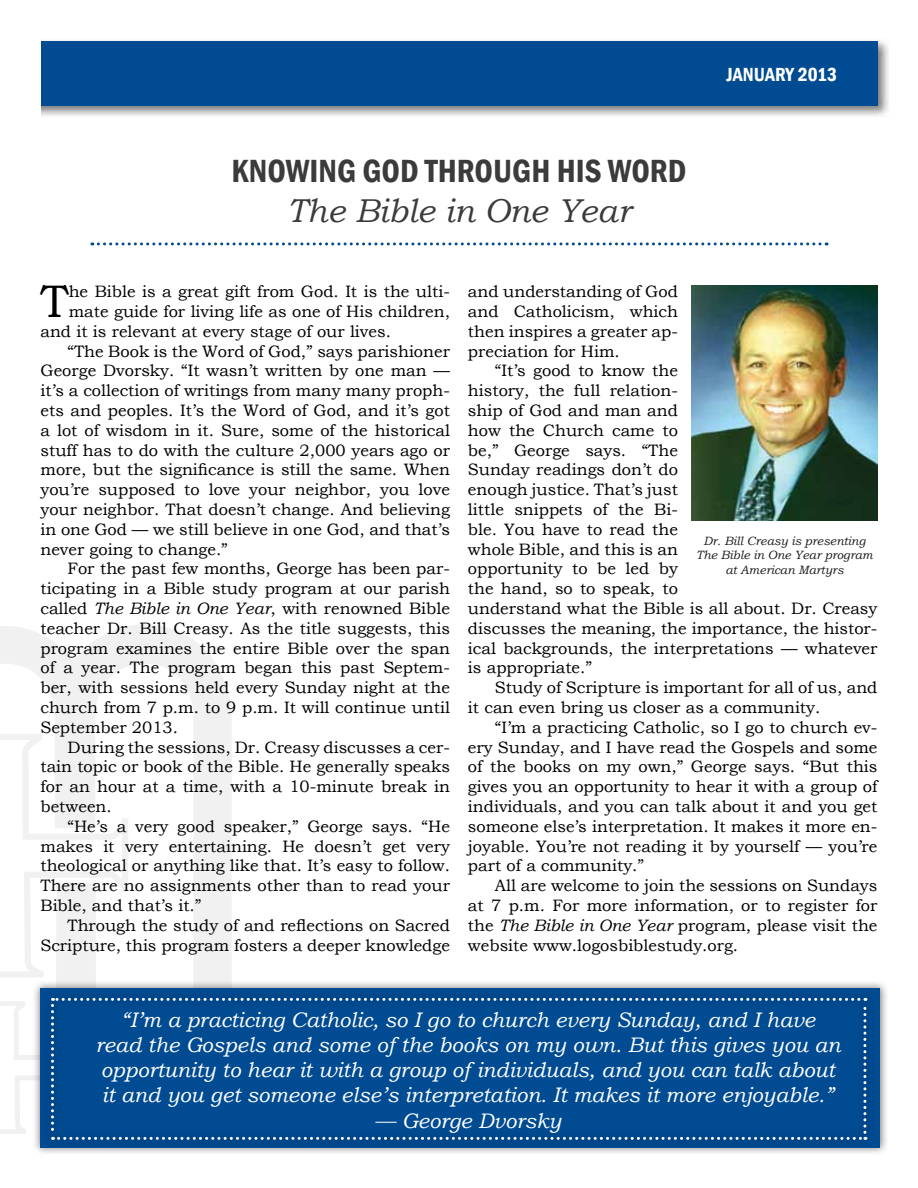
<style>
.page{position:relative;width:918px;height:1188px;background:#fff}
.page>*{position:absolute;margin:0;border:0;box-sizing:border-box;transform-origin:0 0}
.t1{font:45.6px "Bookman Old Style";color:#000}
.t2{font:600 condensed 33px "Franklin Gothic";color:#3b3b3c}
.t3{font:italic 33px "Bookman Old Style";color:#3b3b3c}
.t4{font:italic 21px/25.2px "Bookman Old Style";color:#fff;text-align:center}
.t5{font:600 condensed 19.5px "Franklin Gothic";color:#fff}
.t6{font:16.5px/19.8px "Bookman Old Style";color:#000;text-align:justify}
.t7{font:italic 12px/14.4px "Bookman Old Style";color:#1a1a1a;text-align:center}
.s1{font-style:italic}
</style>
<div class="page">
<svg style="left:0;top:625px;width:232px;height:106px;fill:#f1f1f2"></svg>
<svg style="left:92px;top:242px;width:728px;height:3px"></svg>
<div style="left:32px;top:979px;width:857px;height:177px;background:#000;opacity:.51"></div>
<div style="left:43px;top:990px;width:831px;height:157px;background:#00488b"></div>
<svg style="left:0;top:731px;width:866px;height:409px"></svg>
<img style="left:691px;top:285px;width:187px;height:235px">
<div style="left:0;top:37px;width:891px;height:81px;background:#000;opacity:.51"></div>
<div style="left:0;top:41px;width:878px;height:64px;background:#004b91"></div>
<div style="left:0;top:0;width:40px;height:136px;background:#fff"></div>
<h2 class="t2" style="left:232px;top:149px;width:456px">KNOWING GOD THROUGH HIS WORD</h2>
<h2 class="t3" style="left:287px;top:188px;width:345px">The Bible in One Year</h2>
<p class="t5" style="left:727px;top:61px;width:112px">JANUARY 2013</p>
<h1 class="t1" style="left:40px;top:272px;width:30px">T</h1>
<p class="t6" style="left:69px;top:282px;width:383px">he Bible is a great gift from God. It is the ulti-</p>
<p class="t6" style="left:69px;top:302px;width:383px">mate guide for living life as one of His children,</p>
<p class="t6" style="left:40px;top:321px;width:352px">and it is relevant at every stage of our lives.</p>
<p class="t6" style="left:67px;top:341px;width:384px">“The Book is the Word of God,” says parishioner</p>
<p class="t6" style="left:40px;top:361px;width:411px">George Dvorsky. “It wasn’t written by one man —</p>
<p class="t6" style="left:40px;top:381px;width:411px">it’s a collection of writings from many many proph-</p>
<p class="t6" style="left:40px;top:401px;width:411px">ets and peoples. It’s the Word of God, and it’s got</p>
<p class="t6" style="left:40px;top:420px;width:411px">a lot of wisdom in it. Sure, some of the historical</p>
<p class="t6" style="left:40px;top:440px;width:411px">stuff has to do with the culture 2,000 years ago or</p>
<p class="t6" style="left:40px;top:460px;width:411px">more, but the significance is still the same. When</p>
<p class="t6" style="left:40px;top:480px;width:411px">you’re supposed to love your neighbor, you love</p>
<p class="t6" style="left:40px;top:500px;width:411px">your neighbor. That doesn’t change. And believing</p>
<p class="t6" style="left:40px;top:519px;width:411px">in one God — we still believe in one God, and that’s</p>
<p class="t6" style="left:40px;top:539px;width:189px">never going to change.”</p>
<p class="t6" style="left:67px;top:559px;width:384px">For the past few months, George has been par-</p>
<p class="t6" style="left:40px;top:579px;width:411px">ticipating in a Bible study program at our parish</p>
<p class="t6" style="left:40px;top:599px;width:411px">called <span class="s1">The Bible in One Year</span>, with renowned Bible</p>
<p class="t6" style="left:40px;top:618px;width:411px">teacher Dr. Bill Creasy. As the title suggests, this</p>
<p class="t6" style="left:40px;top:638px;width:411px">program examines the entire Bible over the span</p>
<p class="t6" style="left:40px;top:658px;width:411px">of a year. The program began this past Septem-</p>
<p class="t6" style="left:40px;top:678px;width:411px">ber, with sessions held every Sunday night at the</p>
<p class="t6" style="left:40px;top:698px;width:411px">church from 7 p.m. to 9 p.m. It will continue until</p>
<p class="t6" style="left:40px;top:717px;width:139px">September 2013.</p>
<p class="t6" style="left:67px;top:737px;width:384px">During the sessions, Dr. Creasy discusses a cer-</p>
<p class="t6" style="left:40px;top:757px;width:411px">tain topic or book of the Bible. He generally speaks</p>
<p class="t6" style="left:40px;top:777px;width:411px">for an hour at a time, with a 10-minute break in</p>
<p class="t6" style="left:40px;top:797px;width:73px">between.</p>
<p class="t6" style="left:67px;top:816px;width:384px">“He’s a very good speaker,” George says. “He</p>
<p class="t6" style="left:40px;top:836px;width:411px">makes it very entertaining. He doesn’t get very</p>
<p class="t6" style="left:40px;top:856px;width:411px">theological or anything like that. It’s easy to follow.</p>
<p class="t6" style="left:40px;top:876px;width:411px">There are no assignments other than to read your</p>
<p class="t6" style="left:40px;top:896px;width:163px">Bible, and that’s it.”</p>
<p class="t6" style="left:67px;top:915px;width:384px">Through the study of and reflections on Sacred</p>
<p class="t6" style="left:40px;top:935px;width:411px">Scripture, this program fosters a deeper knowledge</p>
<p class="t6" style="left:468px;top:282px;width:212px">and understanding of God and Catholicism, which then inspires a greater ap&shy;preciation for Him.</p>
<p class="t6" style="left:468px;top:361px;width:411px;text-align:left;text-indent:27px">“It’s good to know the<br>history, the full relation-<br>ship of God and man and<br>how the Church came to<br>be,” George says. “The<br>Sunday readings don’t do<br>enough justice. That’s just<br>little snippets of the Bi-<br>ble. You have to read the<br>whole Bible, and this is an<br>opportunity to be led by<br>the hand, so to speak, to<br>understand what the Bible is all about. Dr. Creasy discusses the meaning, the importance, the histor&shy;ical backgrounds, the interpretations — whatever is appropriate.”</p>
<p class="t6" style="left:468px;top:678px;width:411px;text-indent:27px">Study of Scripture is important for all of us, and it can even bring us closer as a community.</p>
<p class="t6" style="left:468px;top:717px;width:411px;text-indent:27px">“I’m a practicing Catholic, so I go to church ev&shy;ery Sunday, and I have read the Gospels and some of the books on my own,” George says. “But this gives you an opportunity to hear it with a group of individuals, and you can talk about it and you get someone else’s interpretation. It makes it more en&shy;joyable. You’re not reading it by yourself — you’re part of a community.”</p>
<p class="t6" style="left:468px;top:876px;width:411px;text-indent:27px">All are welcome to join the sessions on Sundays at 7 p.m. For more information, or to register for the <span class="s1">The Bible in One Year</span> program, please visit the website www.logosbiblestudy.org.</p>
<p class="t7" style="left:696px;top:533px;width:178px">Dr. Bill Creasy is presenting<br>The Bible in One Year program at American Martyrs</p>
<p class="t4" style="left:95px;top:1007px;width:747px">“I’m a practicing Catholic, so I go to church every Sunday, and I have read the Gospels and some of the books on my own. But this gives you an opportunity to hear it with a group of individuals, and you can talk about it and you get someone else’s interpretation. It makes it more enjoyable.”</p>
<p class="t4" style="left:374px;top:1108px;width:188px">— George Dvorsky</p>
</div>
